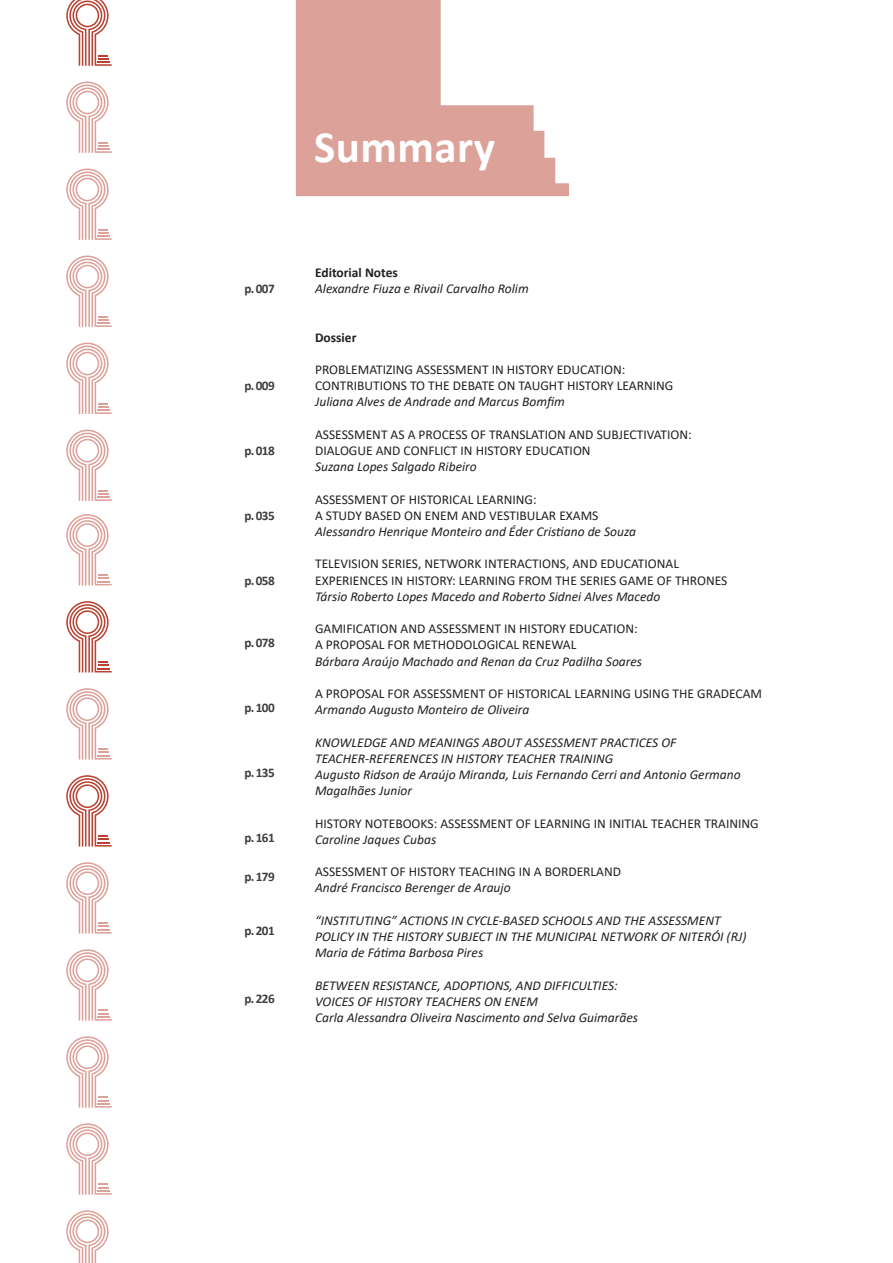
<style>
.page{position:relative;width:893px;height:1263px;background:#fff}
.page>*{position:absolute;margin:0;border:0;box-sizing:border-box;transform-origin:0 0}
.Referencias_paragrafo{font:700 45px "Calibri";letter-spacing:.01em;color:#fff}
.t1{font:italic 13.5px/16.2px "Calibri";color:#231f20}
.t2{font:13.5px "Calibri";color:#231f20}
.t3{font:700 13.5px "Calibri";color:#231f20}
.t4{font:700 13.2px "Calibri";letter-spacing:-.05em;color:#3e3e3f}
</style>
<div class="page">
<svg style="left:66px;top:775px;width:46px;height:71px"></svg>
<svg style="left:66px;top:601px;width:46px;height:71px"></svg>
<svg style="left:66px;top:0;width:46px;height:66px"></svg>
<svg style="left:66px;top:862px;width:46px;height:71px"></svg>
<svg style="left:66px;top:688px;width:46px;height:71px"></svg>
<svg style="left:66px;top:1123px;width:46px;height:72px"></svg>
<svg style="left:66px;top:514px;width:46px;height:71px"></svg>
<svg style="left:66px;top:949px;width:46px;height:71px"></svg>
<svg style="left:66px;top:1210px;width:43px;height:53px"></svg>
<svg style="left:66px;top:1036px;width:46px;height:72px"></svg>
<svg style="left:66px;top:81px;width:46px;height:72px"></svg>
<svg style="left:66px;top:343px;width:46px;height:71px"></svg>
<svg style="left:66px;top:168px;width:46px;height:72px"></svg>
<svg style="left:66px;top:430px;width:46px;height:71px"></svg>
<svg style="left:66px;top:256px;width:46px;height:71px"></svg>
<svg style="left:295px;top:0;width:274px;height:196px;fill:#dca199"></svg>
<p class="t4" style="left:244px;top:279px;width:32px">p. 007</p>
<p class="t4" style="left:244px;top:377px;width:32px">p. 009</p>
<p class="t4" style="left:244px;top:441px;width:32px">p. 018</p>
<p class="t4" style="left:244px;top:506px;width:32px">p. 035</p>
<p class="t4" style="left:244px;top:571px;width:32px">p. 058</p>
<p class="t4" style="left:244px;top:633px;width:32px">p. 078</p>
<p class="t4" style="left:244px;top:698px;width:32px">p. 100</p>
<p class="t4" style="left:244px;top:763px;width:32px">p. 135</p>
<p class="t4" style="left:244px;top:828px;width:32px">p. 161</p>
<p class="t4" style="left:244px;top:868px;width:32px">p. 179</p>
<p class="t4" style="left:244px;top:921px;width:32px">p. 201</p>
<p class="t4" style="left:244px;top:989px;width:32px">p. 226</p>
<p class="Referencias_paragrafo" style="left:314px;top:115px;width:183px">Summary</p>
<p class="t3" style="left:315px;top:263px;width:84px">Editorial Notes</p>
<p class="t1" style="left:315px;top:280px;width:215px">Alexandre Fiuza e Rivail Carvalho Rolim</p>
<p class="t3" style="left:315px;top:327px;width:43px">Dossier</p>
<p class="t2" style="left:315px;top:360px;width:312px">PROBLEMATIZING ASSESSMENT IN HISTORY EDUCATION:</p>
<p class="t2" style="left:315px;top:376px;width:360px">CONTRIBUTIONS TO THE DEBATE ON TAUGHT HISTORY LEARNING</p>
<p class="t1" style="left:315px;top:393px;width:251px">Juliana Alves de Andrade and Marcus Bomfim</p>
<p class="t2" style="left:315px;top:425px;width:378px">ASSESSMENT AS A PROCESS OF TRANSLATION AND SUBJECTIVATION:</p>
<p class="t2" style="left:315px;top:441px;width:277px">DIALOGUE AND CONFLICT IN HISTORY EDUCATION</p>
<p class="t1" style="left:315px;top:458px;width:163px">Suzana Lopes Salgado Ribeiro</p>
<p class="t2" style="left:315px;top:490px;width:223px">ASSESSMENT OF HISTORICAL LEARNING:</p>
<p class="t2" style="left:315px;top:506px;width:285px">A STUDY BASED ON ENEM AND VESTIBULAR EXAMS</p>
<p class="t1" style="left:315px;top:523px;width:323px">Alessandro Henrique Monteiro and Éder Cristiano de Souza</p>
<p class="t2" style="left:315px;top:554px;width:365px">TELEVISION SERIES, NETWORK INTERACTIONS, AND EDUCATIONAL</p>
<p class="t2" style="left:315px;top:571px;width:414px">EXPERIENCES IN HISTORY: LEARNING FROM THE SERIES GAME OF THRONES</p>
<p class="t1" style="left:315px;top:588px;width:347px">Társio Roberto Lopes Macedo and Roberto Sidnei Alves Macedo</p>
<p class="t2" style="left:315px;top:619px;width:324px">GAMIFICATION AND ASSESSMENT IN HISTORY EDUCATION:</p>
<p class="t2" style="left:315px;top:635px;width:263px">A PROPOSAL FOR METHODOLOGICAL RENEWAL</p>
<p class="t1" style="left:315px;top:652px;width:329px">Bárbara Araújo Machado and Renan da Cruz Padilha Soares</p>
<p class="t2" style="left:315px;top:684px;width:449px">A PROPOSAL FOR ASSESSMENT OF HISTORICAL LEARNING USING THE GRADECAM</p>
<p class="t1" style="left:315px;top:701px;width:216px">Armando Augusto Monteiro de Oliveira</p>
<p class="t1" style="left:315px;top:733px;width:363px">KNOWLEDGE AND MEANINGS ABOUT ASSESSMENT PRACTICES OF</p>
<p class="t1" style="left:315px;top:750px;width:427px">TEACHER-REFERENCES IN HISTORY TEACHER TRAINING<br>Augusto Ridson de Araújo Miranda, Luis Fernando Cerri and Antonio Germano<br>Magalhães Junior</p>
<p class="t2" style="left:315px;top:814px;width:445px">HISTORY NOTEBOOKS: ASSESSMENT OF LEARNING IN INITIAL TEACHER TRAINING</p>
<p class="t1" style="left:315px;top:831px;width:123px">Caroline Jaques Cubas</p>
<p class="t2" style="left:315px;top:862px;width:307px">ASSESSMENT OF HISTORY TEACHING IN A BORDERLAND</p>
<p class="t1" style="left:315px;top:879px;width:197px">André Francisco Berenger de Araujo</p>
<p class="t1" style="left:315px;top:912px;width:407px">“INSTITUTING” ACTIONS IN CYCLE-BASED SCHOOLS AND THE ASSESSMENT</p>
<p class="t1" style="left:315px;top:928px;width:433px">POLICY IN THE HISTORY SUBJECT IN THE MUNICIPAL NETWORK OF NITERÓI (RJ)</p>
<p class="t1" style="left:315px;top:944px;width:170px">Maria de Fátima Barbosa Pires</p>
<p class="t1" style="left:315px;top:976px;width:304px">BETWEEN RESISTANCE, ADOPTIONS, AND DIFFICULTIES:</p>
<p class="t1" style="left:315px;top:993px;width:224px">VOICES OF HISTORY TEACHERS ON ENEM</p>
<p class="t1" style="left:315px;top:1009px;width:325px">Carla Alessandra Oliveira Nascimento and Selva Guimarães</p>
</div>
